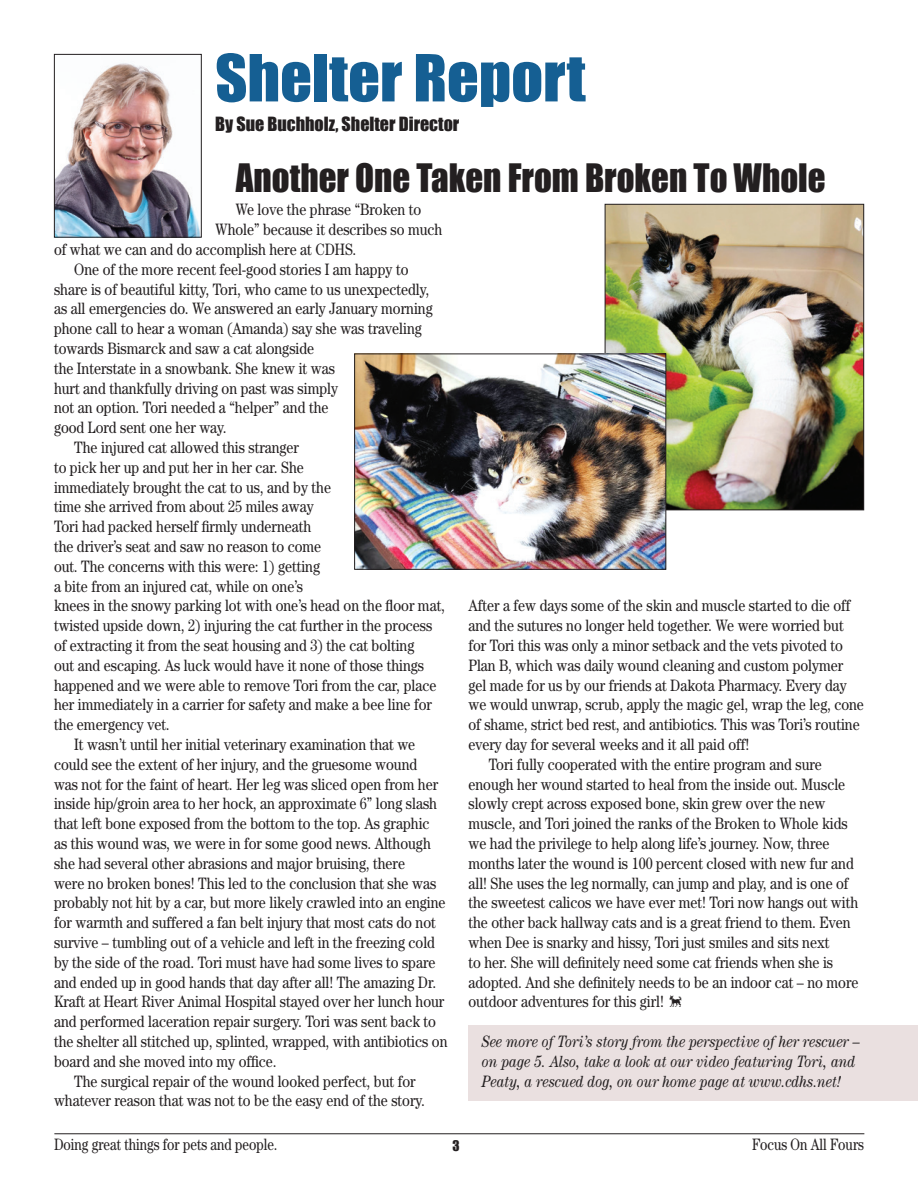
<style>
.page{position:relative;width:918px;height:1188px;background:#fff}
.page>*{position:absolute;margin:0;border:0;box-sizing:border-box;transform-origin:0 0}
.Headline1{font:60px "Impact";color:#155f93;scale:1.04 1}
.t1{font:36px "Impact";color:#231f20}
.t2{font:18px "Impact";color:#231f20}
.Donations{font:16.5px/19.8px "Century Std";color:#231f20;scale:.85 1}
.Donations-2{font:italic 16.5px/19.8px "Century Std";color:#231f20;scale:.85 1}
.Donations-3{font:16.5px "Century Std";color:#231f20;scale:.8 1}
.t3{font:13.5px "Impact";color:#231f20}
</style>
<div class="page">
<div style="left:468px;top:1026px;width:450px;height:75px;background:#eae0e0"></div>
<img style="left:56px;top:63px;width:144px;height:173px">
<div style="left:54px;top:54px;width:148px;height:184px;border:1px solid #231f20"></div>
<img style="left:607px;top:206px;width:255px;height:302px">
<div style="left:605px;top:204px;width:259px;height:306px;border:1px solid #231f20"></div>
<img style="left:356px;top:356px;width:308px;height:212px">
<div style="left:354px;top:354px;width:312px;height:216px;border:1px solid #231f20"></div>
<hr style="left:54px;top:1134px;width:810px;height:1px;background:#231f20">
<p class="Headline1" style="left:215px;top:31px;width:358px">Shelter Report</p>
<p class="t2" style="left:215px;top:110px;width:246px">By Sue Buchholz, Shelter Director</p>
<p class="t1" style="left:236px;top:150px;width:591px">Another One Taken From Broken To Whole</p>
<p class="Donations" style="left:235px;top:200px;width:220px">We love the phrase “Broken to</p>
<p class="Donations" style="left:215px;top:219px;width:269px">Whole” because it describes so much</p>
<p class="Donations" style="left:54px;top:239px;width:357px">of what we can and do accomplish here at CDHS.</p>
<p class="Donations" style="left:54px;top:259px;width:447px;text-indent:20px">One of the more recent feel-good stories I am happy to share is of beautiful kitty, Tori, who came to us unexpectedly, as all emergencies do. We answered an early January morning phone call to hear a woman (Amanda) say she was traveling towards Bismarck and saw a cat alongside<br>the Interstate in a snowbank. She knew it was<br>hurt and thankfully driving on past was simply<br>not an option. Tori needed a “helper” and the<br>good Lord sent one her way.</p>
<p class="Donations" style="left:54px;top:437px;width:461px;text-indent:20px">The injured cat allowed this stranger<br>to pick her up and put her in her car. She<br>immediately brought the cat to us, and by the<br>time she arrived from about 25 miles away<br>Tori had packed herself firmly underneath<br>the driver’s seat and saw no reason to come<br>out. The concerns with this were: 1) getting<br>a bite from an injured cat, while on one’s<br>knees in the snowy parking lot with one’s head on the floor mat, twisted upside down, 2) injuring the cat further in the process of extracting it from the seat housing and 3) the cat bolting<br>out and escaping. As luck would have it none of those things happened and we were able to remove Tori from the car, place her immediately in a carrier for safety and make a bee line for the emergency vet.</p>
<p class="Donations" style="left:54px;top:734px;width:465px;text-indent:20px">It wasn’t until her initial veterinary examination that we could see the extent of her injury, and the gruesome wound<br>was not for the faint of heart. Her leg was sliced open from her inside hip/groin area to her hock, an approximate 6” long slash that left bone exposed from the bottom to the top. As graphic<br>as this wound was, we were in for some good news. Although she had several other abrasions and major bruising, there<br>were no broken bones! This led to the conclusion that she was probably not hit by a car, but more likely crawled into an engine for warmth and suffered a fan belt injury that most cats do not survive – tumbling out of a vehicle and left in the freezing cold by the side of the road. Tori must have had some lives to spare and ended up in good hands that day after all! The amazing Dr.<br>Kraft at Heart River Animal Hospital stayed over her lunch hour and performed laceration repair surgery. Tori was sent back to the shelter all stitched up, splinted, wrapped, with antibiotics on board and she moved into my office.</p>
<p class="Donations" style="left:54px;top:1071px;width:438px;text-indent:20px">The surgical repair of the wound looked perfect, but for whatever reason that was not to be the easy end of the story.</p>
<p class="Donations" style="left:468px;top:595px;width:467px">After a few days some of the skin and muscle started to die off and the sutures no longer held together. We were worried but for Tori this was only a minor setback and the vets pivoted to Plan B, which was daily wound cleaning and custom polymer gel made for us by our friends at Dakota Pharmacy. Every day we would unwrap, scrub, apply the magic gel, wrap the leg, cone of shame, strict bed rest, and antibiotics. This was Tori’s routine every day for several weeks and it all paid off!</p>
<p class="Donations" style="left:468px;top:754px;width:460px;text-indent:20px">Tori fully cooperated with the entire program and sure enough her wound started to heal from the inside out. Muscle slowly crept across exposed bone, skin grew over the new muscle, and Tori joined the ranks of the Broken to Whole kids we had the privilege to help along life’s journey. Now, three months later the wound is 100 percent closed with new fur and all! She uses the leg normally, can jump and play, and is one of the sweetest calicos we have ever met! Tori now hangs out with the other back hallway cats and is a great friend to them. Even when Dee is snarky and hissy, Tori just smiles and sits next<br>to her. She will definitely need some cat friends when she is adopted. And she definitely needs to be an indoor cat – no more outdoor adventures for this girl!</p>
<p class="Donations-2" style="left:482px;top:1031px;width:446px">See more of Tori’s story from the perspective of her rescuer – on page 5. Also, take a look at our video featuring Tori, and<br>Peaty, a rescued dog, on our home page at www.cdhs.net!</p>
<p class="Donations-3" style="left:54px;top:1135px;width:281px">Doing great things for pets and people.</p>
<p class="t3" style="left:452px;top:1136px;width:9px">3</p>
<p class="Donations-3" style="left:752px;top:1135px;width:141px">Focus On All Fours</p>
</div>
